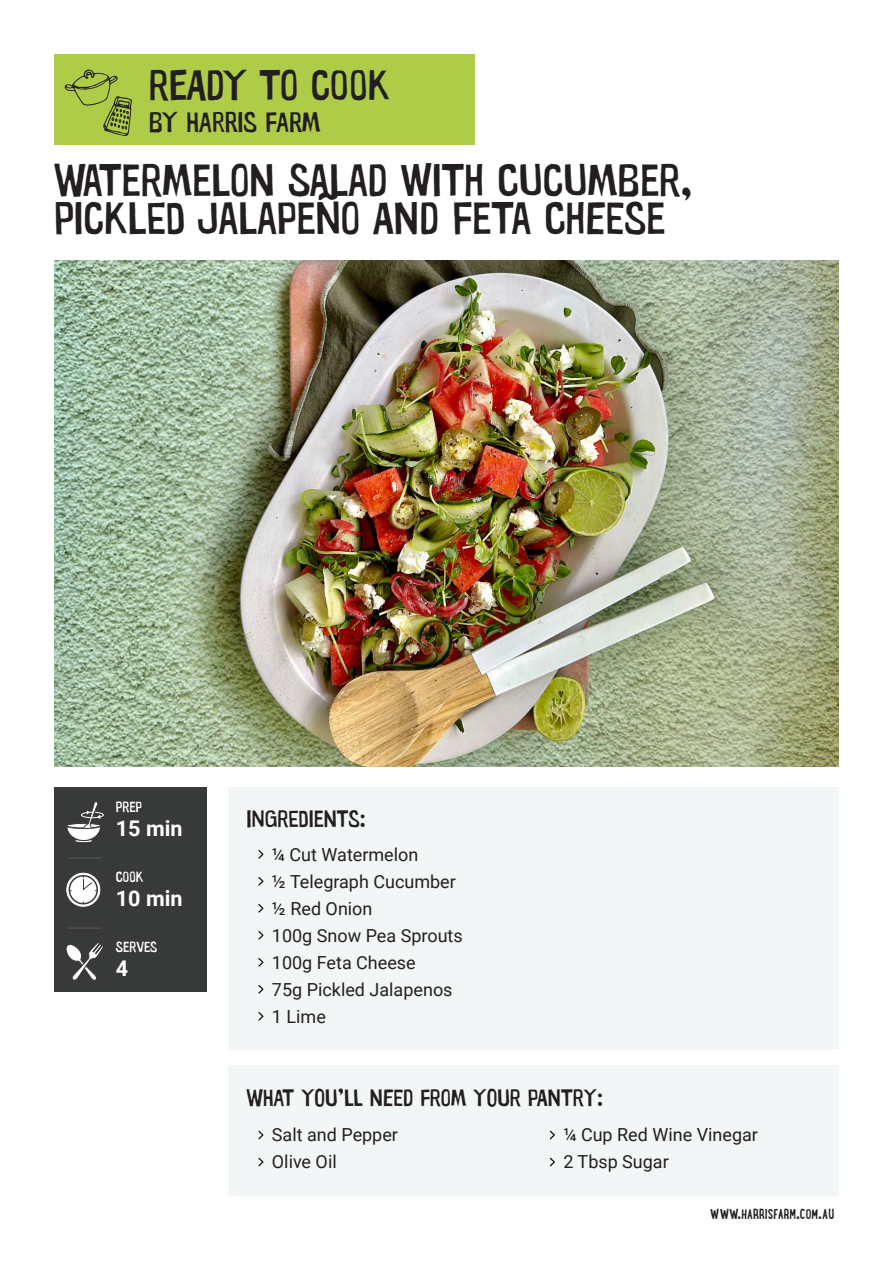
<style>
.page{position:relative;width:893px;height:1263px;background:#fff}
.page>*{position:absolute;margin:0;border:0;box-sizing:border-box;transform-origin:0 0}
.t1{font:46.05px/38.4px "Warugaki";color:#231f20}
.t2{font:43.2px "Warugaki";letter-spacing:-.005em;color:#231f20}
.t3{font:28.8px "Warugaki";color:#231f20}
.t4{font:24px "Warugaki";color:#231f20}
.t5{font:700 21.6px "Roboto";color:#fff}
.t6{font:18px "Roboto";color:#231f20}
.t7{font:700 15px "Lunch Box";color:#231f20}
.t8{font:15px "Warugaki";color:#fff}
</style>
<div class="page">
<div style="left:228px;top:787px;width:611px;height:263px;background:#f3f6f7"></div>
<div style="left:54px;top:54px;width:420px;height:90px;background:#afcc48"></div>
<div style="left:228px;top:1065px;width:611px;height:131px;background:#f3f6f7"></div>
<img style="left:54px;top:261px;width:785px;height:505px">
<div style="left:54px;top:787px;width:152px;height:204px;background:#383a39"></div>
<hr style="left:68px;top:857px;width:34px;height:1px;background:#535353">
<hr style="left:68px;top:927px;width:34px;height:2px;background:#535353">
<svg style="left:258px;top:850px;width:5px;height:8px"></svg>
<svg style="left:258px;top:985px;width:5px;height:8px"></svg>
<svg style="left:258px;top:877px;width:5px;height:8px"></svg>
<svg style="left:258px;top:1012px;width:5px;height:8px"></svg>
<svg style="left:258px;top:904px;width:5px;height:8px"></svg>
<svg style="left:258px;top:931px;width:5px;height:8px"></svg>
<svg style="left:258px;top:958px;width:5px;height:8px"></svg>
<svg style="left:258px;top:1131px;width:5px;height:8px"></svg>
<svg style="left:258px;top:1158px;width:5px;height:8px"></svg>
<svg style="left:550px;top:1131px;width:5px;height:8px"></svg>
<svg style="left:550px;top:1158px;width:5px;height:8px"></svg>
<svg style="left:64px;top:69px;width:68px;height:67px"></svg>
<svg style="left:66px;top:943px;width:37px;height:38px"></svg>
<div style="left:74px;top:839px;width:19px;height:4px;border:1px solid #3a3a3a;border-radius:50%"></div>
<svg style="left:67px;top:801px;width:37px;height:40px"></svg>
<svg style="left:67px;top:873px;width:33px;height:33px"></svg>
<div style="left:66px;top:873px;width:34px;height:34px;border:1px solid #fff;border-radius:50%"></div>
<div style="left:69px;top:876px;width:28px;height:28px;background:#fff;border-radius:50%"></div>
<div style="left:69px;top:875px;width:29px;height:29px;border:2px solid #383a39;border-radius:50%"></div>
<svg style="left:83px;top:875px;width:14px;height:16px"></svg>
<p class="t2" style="left:149px;top:58px;width:243px">READY TO COOK</p>
<p class="t3" style="left:149px;top:104px;width:173px">BY HARRIS FARM</p>
<p class="t1" style="left:54px;top:160px;width:640px">WATERMELON SALAD WITH CUCUMBER,<br>PICKLED JALAPEÑO AND FETA CHEESE</p>
<p class="t8" style="left:116px;top:797px;width:28px">PREP</p>
<p class="t5" style="left:116px;top:813px;width:68px">15 min</p>
<p class="t8" style="left:116px;top:867px;width:29px">COOK</p>
<p class="t5" style="left:116px;top:883px;width:68px">10 min</p>
<p class="t8" style="left:116px;top:938px;width:43px">SERVES</p>
<p class="t5" style="left:116px;top:953px;width:14px">4</p>
<p class="t4" style="left:246px;top:804px;width:121px">INGREDIENTS:</p>
<p class="t6" style="left:272px;top:841px;width:148px">¼ Cut Watermelon</p>
<p class="t6" style="left:272px;top:868px;width:185px">½ Telegraph Cucumber</p>
<p class="t6" style="left:272px;top:895px;width:102px">½ Red Onion</p>
<p class="t6" style="left:272px;top:922px;width:192px">100g Snow Pea Sprouts</p>
<p class="t6" style="left:272px;top:949px;width:145px">100g Feta Cheese</p>
<p class="t6" style="left:272px;top:976px;width:182px">75g Pickled Jalapenos</p>
<p class="t6" style="left:272px;top:1003px;width:55px">1 Lime</p>
<p class="t4" style="left:246px;top:1082px;width:358px">WHAT YOU’LL NEED FROM YOUR PANTRY:</p>
<p class="t6" style="left:272px;top:1122px;width:128px">Salt and Pepper</p>
<p class="t6" style="left:272px;top:1149px;width:66px">Olive Oil</p>
<p class="t6" style="left:563px;top:1122px;width:196px">¼ Cup Red Wine Vinegar</p>
<p class="t6" style="left:563px;top:1149px;width:107px">2 Tbsp Sugar</p>
<p class="t7" style="left:710px;top:1204px;width:126px">WWW.HARRISFARM.COM.AU</p>
</div>
